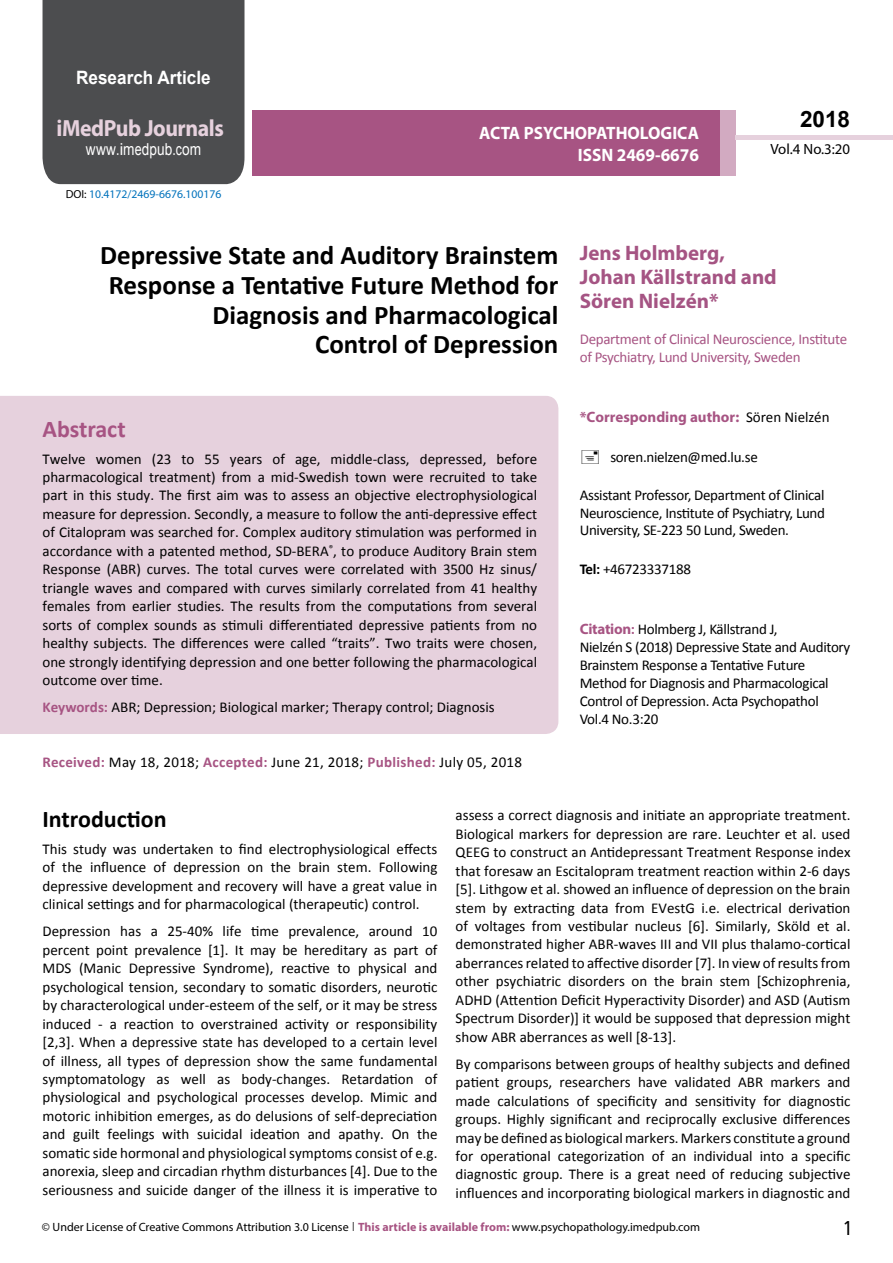
<style>
.page{position:relative;width:893px;height:1263px;background:#fff}
.page>*{position:absolute;margin:0;border:0;box-sizing:border-box;transform-origin:0 0}
.t1{font:700 27px/29.7px "Calibri";color:#000;text-align:right}
.t2{font:25.5px "Tunga";color:#000}
.t3{font:700 24px "Calibri";color:#000}
.t4{font:700 24px "Calibri";color:#a75483}
.t5{font:700 23.4px "Myriad Pro";letter-spacing:-.02em;color:#e6d1dd;scale:.93 1}
.t6{font:700 22.5px "Arial";color:#000}
.t7{font:700 21px/24px "Myriad Pro";color:#a55483}
.t8{font:700 18.45px "Arial";color:#fff;scale:.93 1}
.t9{font:700 18px/21.6px "Myriad Pro";color:#fff;text-align:right;scale:.96 1}
.t10{font:16.5px "Arial";letter-spacing:.01em;color:#fff;scale:.83 1}
.t11{font:15px/18.5px "Calibri";color:#000;text-align:justify}
.t12{font:15px/18px "Calibri";letter-spacing:-.02em;color:#000}
.t13{font:15px/18px "Calibri";letter-spacing:-.02em;color:#a75483}
.t14{font:15px "Calibri";letter-spacing:.02em;color:#000}
.t15{font:700 15px "Myriad Pro";color:#a75483}
.t16{font:14.85px "Myriad Pro";color:#000}
.t17{font:12px "Myriad Pro";color:#000}
.t18{font:11.7px "Myriad Pro";color:#0072bc}
.s1{font-family:"Calibri"}
.s2{color:#000}
.s3{font-weight:700;color:#a75483}
.s4{font-family:"Calibri";font-weight:400;color:#000}
.s5{font-weight:700}
.s6{font-family:"Myriad Pro";font-weight:700;color:#a75483}
.s7{font-family:"Tunga"}
</style>
<div class="page">
<div style="left:252px;top:110px;width:469px;height:66px;background:#a75483"></div>
<div style="left:720px;top:110px;width:16px;height:66px;background:#d2aac1"></div>
<div style="left:43px;top:0;width:201px;height:184px;background:#4c4d4f"></div>
<div style="left:736px;top:135px;width:157px;height:5px;background:#e6d1dd"></div>
<div style="left:0;top:396px;width:558px;height:338px;background:#e6d1dd"></div>
<p class="t8" style="left:76px;top:65px;width:146px">Research Article</p>
<h3 class="t5" style="left:57px;top:113px;width:181px">iMedPub Journals</h3>
<p class="t10" style="left:86px;top:139px;width:140px">www<span class="s1">.</span>imedpub<span class="s1">.</span>com</p>
<p class="t18" style="left:66px;top:187px;width:157px"><span class="s2">DOI:</span> 10.4172/2469-6676.100176</p>
<p class="t9" style="left:479px;top:122px;width:230px">ACTA PSYCHOPATHOLOGICA<br>ISSN 2469-6676</p>
<h3 class="t6" style="left:800px;top:104px;width:52px">2018</h3>
<p class="t16" style="left:770px;top:140px;width:81px">Vol.4 No.3:20</p>
<h1 class="t1" style="left:100px;top:240px;width:460px">Depressive State and Auditory Brainstem Response a Tentative Future Method for Diagnosis and Pharmacological<br>Control of Depression</h1>
<h3 class="t4" style="left:43px;top:413px;width:85px">Abstract</h3>
<p class="t11" style="left:43px;top:449px;width:496px">Twelve women (23 to 55 years of age, middle-class, depressed, before pharmacological treatment) from a mid-Swedish town were recruited to take part in this study. The first aim was to assess an objective electrophysiological measure for depression. Secondly, a measure to follow the anti-depressive effect of Citalopram was searched for. Complex auditory stimulation was performed in accordance with a patented method, SD-BERA<sup>®</sup>, to produce Auditory Brain stem Response (ABR) curves. The total curves were correlated with 3500 Hz sinus/ triangle waves and compared with curves similarly correlated from 41 healthy females from earlier studies. The results from the computations from several sorts of complex sounds as stimuli differentiated depressive patients from no healthy subjects. The differences were called “traits”. Two traits were chosen, one strongly identifying depression and one better following the pharmacological outcome over time.</p>
<p class="t11" style="left:43px;top:698px;width:454px"><span class="s3">Keywords:</span> ABR; Depression; Biological marker; Therapy control; Diagnosis</p>
<p class="t14" style="left:43px;top:752px;width:481px"><span class="s3">Received:</span> May 18, 2018; <span class="s3">Accepted:</span> June 21, 2018; <span class="s3">Published:</span> July 05, 2018</p>
<h3 class="t7" style="left:580px;top:240px;width:199px">Jens Holmberg,<br>Johan Källstrand and<br>Sören Nielzén*</h3>
<p class="t13" style="left:580px;top:330px;width:269px">Department of Clinical Neuroscience, Institute of Psychiatry, Lund University, Sweden</p>
<p class="t15" style="left:580px;top:408px;width:251px">*Corresponding author: <span class="s4">Sören Nielzén</span></p>
<p class="t12" style="left:610px;top:448px;width:149px">soren.nielzen@med.lu.se</p>
<p class="t11" style="left:580px;top:487px;width:247px;line-height:17.4px">Assistant Professor, Department of Clinical Neuroscience, Institute of Psychiatry, Lund University, SE-223 50 Lund, Sweden.</p>
<p class="t12" style="left:580px;top:560px;width:113px"><span class="s5">Tel:</span> +46723337188</p>
<p class="t12" style="left:580px;top:620px;width:272px"><span class="s6">Citation</span><span class="s3">:</span> Holmberg J, Källstrand J,<br>Nielzén S (2018) Depressive State and Auditory Brainstem Response a Tentative Future Method for Diagnosis and Pharmacological Control of Depression. Acta Psychopathol Vol.4 No.3:20</p>
<h3 class="t3" style="left:43px;top:804px;width:126px">Introduction</h3>
<p class="t11" style="left:43px;top:840px;width:396px">This study was undertaken to find electrophysiological effects of the influence of depression on the brain stem. Following depressive development and recovery will have a great value in clinical settings and for pharmacological (therapeutic) control.</p>
<p class="t11" style="left:43px;top:922px;width:396px">Depression has a 25-40% life time prevalence, around 10 percent point prevalence [1]. It may be hereditary as part of MDS (Manic Depressive Syndrome), reactive to physical and psychological tension, secondary to somatic disorders, neurotic by characterological under-esteem of the self, or it may be stress induced - a reaction to overstrained activity or responsibility [2,3]. When a depressive state has developed to a certain level of illness, all types of depression show the same fundamental symptomatology as well as body-changes. Retardation of physiological and psychological processes develop. Mimic and motoric inhibition emerges, as do delusions of self-depreciation and guilt feelings with suicidal ideation and apathy. On the somatic side hormonal and physiological symptoms consist of e.g. anorexia, sleep and circadian rhythm disturbances [4]. Due to the seriousness and suicide danger of the illness it is imperative to</p>
<p class="t11" style="left:456px;top:806px;width:396px">assess a correct diagnosis and initiate an appropriate treatment.<br>Biological markers for depression are rare. Leuchter et al. used QEEG to construct an Antidepressant Treatment Response index that foresaw an Escitalopram treatment reaction within 2-6 days [5]. Lithgow et al. showed an influence of depression on the brain stem by extracting data from EVestG i.e. electrical derivation of voltages from vestibular nucleus [6]. Similarly, Sköld et al. demonstrated higher ABR-waves III and VII plus thalamo-cortical aberrances related to affective disorder [7]. In view of results from other psychiatric disorders on the brain stem [Schizophrenia, ADHD (Attention Deficit Hyperactivity Disorder) and ASD (Autism Spectrum Disorder)] it would be supposed that depression might show ABR aberrances as well [8-13].</p>
<p class="t11" style="left:456px;top:1054px;width:396px">By comparisons between groups of healthy subjects and defined patient groups, researchers have validated ABR markers and made calculations of specificity and sensitivity for diagnostic groups. Highly significant and reciprocally exclusive differences may be defined as biological markers. Markers constitute a ground for operational categorization of an individual into a specific diagnostic group. There is a great need of reducing subjective influences and incorporating biological markers in diagnostic and</p>
<p class="t17" style="left:42px;top:1220px;width:660px">© Under License of Creative Commons Attribution 3.0 License <span class="s7">|</span> <span class="s3">This article is available from:</span> www.psychopathology.imedpub.com</p>
<h2 class="t2" style="left:844px;top:1211px;width:9px">1</h2>
</div>
